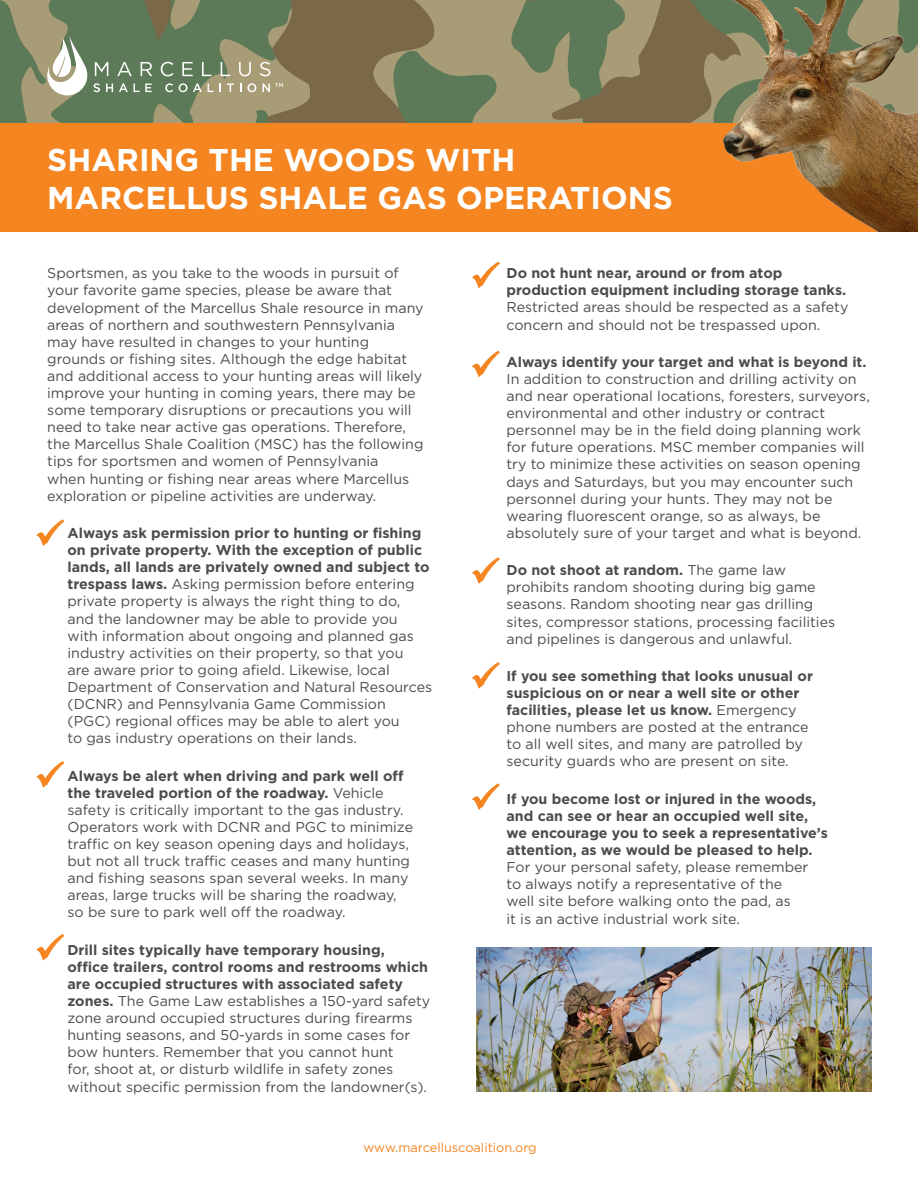
<style>
.page{position:relative;width:918px;height:1188px;background:#fff}
.page>*{position:absolute;margin:0;border:0;box-sizing:border-box;transform-origin:0 0}
.t1{font:700 31.5px/37.8px "Gotham";color:#fff}
.body{font:14.25px/17.1px "Gotham";color:#4b4c4d}
.body-2{font:700 14.25px/17.1px "Gotham";color:#4b4c4d}
.t2{font:12.75px "Gotham";color:#f58520}
.s1{font-weight:700}
.s2{font-weight:400}
</style>
<div class="page">
<div style="left:0;top:123px;width:918px;height:108px;background:#f58520"></div>
<img style="left:476px;top:947px;width:395px;height:145px">
<img style="left:722px;top:123px;width:196px;height:108px">
<svg style="left:0;top:0;width:918px;height:123px;background:#82815e"></svg>
<svg style="left:36px;top:519px;width:29px;height:27px"></svg>
<svg style="left:36px;top:761px;width:29px;height:27px"></svg>
<svg style="left:36px;top:934px;width:29px;height:27px"></svg>
<svg style="left:472px;top:261px;width:28px;height:28px"></svg>
<svg style="left:472px;top:350px;width:28px;height:28px"></svg>
<svg style="left:472px;top:557px;width:28px;height:27px"></svg>
<svg style="left:472px;top:662px;width:28px;height:27px"></svg>
<svg style="left:472px;top:783px;width:28px;height:27px"></svg>
<p class="t1" style="left:47px;top:140px;width:627px">SHARING THE WOODS WITH<br>MARCELLUS SHALE GAS OPERATIONS</p>
<p class="body" style="left:47px;top:265px;width:378px">Sportsmen, as you take to the woods in pursuit of your favorite game species, please be aware that development of the Marcellus Shale resource in many areas of northern and southwestern Pennsylvania may have resulted in changes to your hunting grounds or fishing sites. Although the edge habitat and additional access to your hunting areas will likely improve your hunting in coming years, there may be some temporary disruptions or precautions you will need to take near active gas operations. Therefore, the Marcellus Shale Coalition (MSC) has the following tips for sportsmen and women of Pennsylvania<br>when hunting or fishing near areas where Marcellus exploration or pipeline activities are underway.</p>
<p class="body" style="left:68px;top:524px;width:366px"><span class="s1">Always ask permission prior to hunting or fishing on private property. With the exception of public lands, all lands are privately owned and subject to trespass laws.</span> Asking permission before entering private property is always the right thing to do,<br>and the landowner may be able to provide you<br>with information about ongoing and planned gas industry activities on their property, so that you<br>are aware prior to going afield. Likewise, local Department of Conservation and Natural Resources (DCNR) and Pennsylvania Game Commission (PGC) regional offices may be able to alert you<br>to gas industry operations on their lands.</p>
<p class="body" style="left:68px;top:767px;width:347px"><span class="s1">Always be alert when driving and park well off the traveled portion of the roadway.</span> Vehicle safety is critically important to the gas industry.<br>Operators work with DCNR and PGC to minimize traffic on key season opening days and holidays, but not all truck traffic ceases and many hunting and fishing seasons span several weeks. In many areas, large trucks will be sharing the roadway, so be sure to park well off the roadway.</p>
<p class="body" style="left:68px;top:941px;width:364px"><span class="s1">Drill sites typically have temporary housing,<br>office trailers, control rooms and restrooms which are occupied structures with associated safety zones.</span> The Game Law establishes a 150-yard safety zone around occupied structures during firearms hunting seasons, and 50-yards in some cases for bow hunters. Remember that you cannot hunt<br>for, shoot at, or disturb wildlife in safety zones without specific permission from the landowner(s).</p>
<p class="body" style="left:507px;top:264px;width:343px"><span class="s1">Do not hunt near, around or from atop production equipment including storage tanks.<br></span>Restricted areas should be respected as a safety concern and should not be trespassed upon.</p>
<p class="body" style="left:507px;top:353px;width:365px"><span class="s1">Always identify your target and what is beyond it.<br></span>In addition to construction and drilling activity on and near operational locations, foresters, surveyors, environmental and other industry or contract personnel may be in the field doing planning work for future operations. MSC member companies will try to minimize these activities on season opening days and Saturdays, but you may encounter such personnel during your hunts. They may not be wearing fluorescent orange, so as always, be absolutely sure of your target and what is beyond.</p>
<p class="body" style="left:507px;top:561px;width:330px"><span class="s1">Do not shoot at random.</span> The game law prohibits random shooting during big game seasons. Random shooting near gas drilling sites, compressor stations, processing facilities and pipelines is dangerous and unlawful.</p>
<p class="body" style="left:507px;top:667px;width:308px"><span class="s1">If you see something that looks unusual or suspicious on or near a well site or other facilities, please let us know.</span> Emergency phone numbers are posted at the entrance to all well sites, and many are patrolled by security guards who are present on site.</p>
<p class="body-2" style="left:507px;top:790px;width:323px">If you become lost or injured in the woods, and can see or hear an occupied well site, we encourage you to seek a representative’s attention, as we would be pleased to help.<br><span class="s2">For your personal safety, please remember<br>to always notify a representative of the<br>well site before walking onto the pad, as<br>it is an active industrial work site.</span></p>
<p class="t2" style="left:363px;top:1141px;width:175px">www.marcelluscoalition.org</p>
</div>
